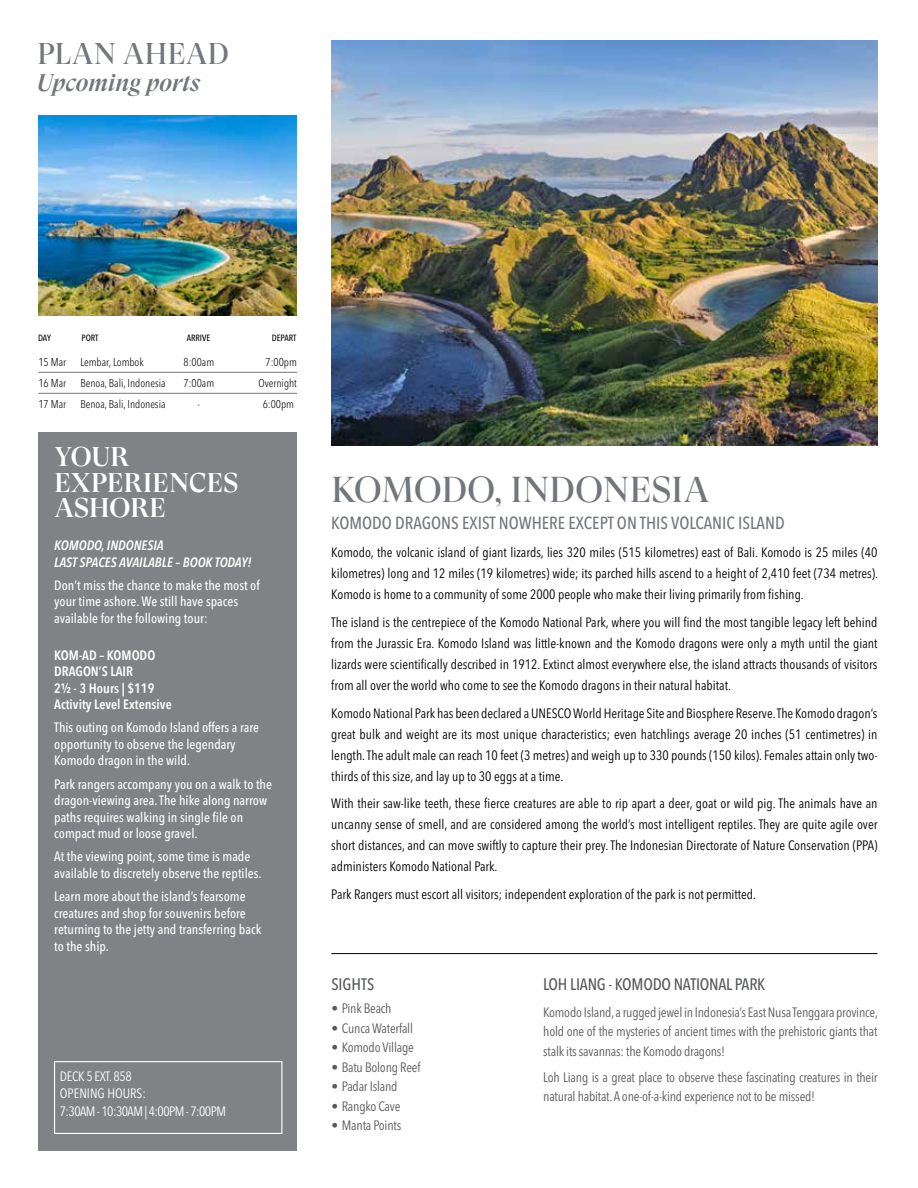
<style>
.page{position:relative;width:918px;height:1188px;background:#fff}
.page>*{position:absolute;margin:0;border:0;box-sizing:border-box;transform-origin:0 0}
.t1{font:36px "GT Super Display";letter-spacing:.01em;color:#73767b}
.t2{font:30px "GT Super Display";letter-spacing:.01em;color:#73767b}
.t3{font:500 27px/25.5px "GT Super Display";letter-spacing:.01em;color:#fff}
.t4{font:italic 500 24px "GT Super Display";color:#73767b}
.t5{font:500 condensed 17.4px "Avenir Next LT Pro";color:#73767b}
.t6{font:500 condensed 16.5px "Avenir Next LT Pro";letter-spacing:-.015em;color:#58595b}
.t7{font:condensed 13.5px/21px "Avenir Next LT Pro";color:#000;text-align:justify}
.t8{font:500 condensed 13.5px/16.5px "Avenir Next LT Pro";color:#fff}
.t9{font:condensed 13.5px/19.5px "Avenir Next LT Pro";letter-spacing:-.015em;color:#58595b;text-align:justify}
.t10{font:600 condensed 13.5px/16.5px "Avenir Next LT Pro";color:#fff}
.t11{font:condensed 13.5px/17.7px "Avenir Next LT Pro";letter-spacing:-.025em;color:#fff}
.t12{font:italic 600 condensed 13.5px/16.5px "Avenir Next LT Pro";color:#fff}
.t13{font:300 condensed 11.25px "Avenir Next LT Pro";color:#000}
.t14{font:500 condensed 9px "Avenir Next LT Pro";color:#000}
</style>
<div class="page">
<div style="left:38px;top:432px;width:259px;height:718px;background:#808285"></div>
<img style="left:38px;top:116px;width:259px;height:199px">
<div style="left:54px;top:1061px;width:228px;height:73px;border:1px solid #fff"></div>
<hr style="left:38px;top:372px;width:259px;height:1px;background:#74777c">
<hr style="left:38px;top:393px;width:259px;height:1px;background:#74777c">
<hr style="left:331px;top:953px;width:547px;height:1px;background:#000">
<img style="left:331px;top:40px;width:547px;height:406px">
<h2 class="t2" style="left:37px;top:38px;width:193px">PLAN AHEAD</h2>
<h3 class="t4" style="left:37px;top:70px;width:164px">Upcoming ports</h3>
<p class="t14" style="left:38px;top:332px;width:14px">DAY</p>
<p class="t14" style="left:81px;top:332px;width:19px">PORT</p>
<p class="t14" style="left:187px;top:332px;width:25px">ARRIVE</p>
<p class="t14" style="left:272px;top:332px;width:26px">DEPART</p>
<p class="t13" style="left:38px;top:355px;width:29px">15 Mar</p>
<p class="t13" style="left:80px;top:355px;width:65px">Lembar, Lombok</p>
<p class="t13" style="left:184px;top:355px;width:32px">8:00am</p>
<p class="t13" style="left:266px;top:355px;width:33px">7:00pm</p>
<p class="t13" style="left:38px;top:376px;width:29px">16 Mar</p>
<p class="t13" style="left:80px;top:376px;width:87px">Benoa, Bali, Indonesia</p>
<p class="t13" style="left:184px;top:376px;width:32px">7:00am</p>
<p class="t13" style="left:258px;top:376px;width:40px">Overnight</p>
<p class="t13" style="left:38px;top:397px;width:29px">17 Mar</p>
<p class="t13" style="left:80px;top:397px;width:87px">Benoa, Bali, Indonesia</p>
<p class="t13" style="left:198px;top:397px;width:4px">-</p>
<p class="t13" style="left:263px;top:397px;width:33px">6:00pm</p>
<h3 class="t3" style="left:54px;top:445px;width:185px">YOUR<br>EXPERIENCES<br>ASHORE</h3>
<p class="t12" style="left:54px;top:537px;width:199px">KOMODO, INDONESIA<br>LAST SPACES AVAILABLE – BOOK TODAY!</p>
<p class="t8" style="left:54px;top:577px;width:207px">Don’t miss the chance to make the most of your time ashore. We still have spaces available for the following tour:</p>
<p class="t10" style="left:54px;top:647px;width:119px">KOM-AD – KOMODO<br>DRAGON’S LAIR<br>2½ - 3 Hours | $119<br>Activity Level Extensive</p>
<p class="t8" style="left:54px;top:719px;width:206px">This outing on Komodo Island offers a rare opportunity to observe the legendary<br>Komodo dragon in the wild.</p>
<p class="t8" style="left:54px;top:776px;width:219px">Park rangers accompany you on a walk to the dragon-viewing area. The hike along narrow paths requires walking in single file on compact mud or loose gravel.</p>
<p class="t8" style="left:54px;top:848px;width:209px">At the viewing point, some time is made available to discretely observe the reptiles.</p>
<p class="t8" style="left:54px;top:888px;width:209px">Learn more about the island’s fearsome creatures and shop for souvenirs before returning to the jetty and transferring back to the ship.</p>
<p class="t11" style="left:60px;top:1067px;width:168px">DECK 5 EXT. 858<br>OPENING HOURS:<br>7:30AM - 10:30AM | 4:00PM - 7:00PM</p>
<h1 class="t1" style="left:331px;top:471px;width:379px">KOMODO, INDONESIA</h1>
<p class="t5" style="left:331px;top:513px;width:455px">KOMODO DRAGONS EXIST NOWHERE EXCEPT ON THIS VOLCANIC ISLAND</p>
<p class="t7" style="left:331px;top:542px;width:548px">Komodo, the volcanic island of giant lizards, lies 320 miles (515 kilometres) east of Bali. Komodo is 25 miles (40 kilometres) long and 12 miles (19 kilometres) wide; its parched hills ascend to a height of 2,410 feet (734 metres).<br>Komodo is home to a community of some 2000 people who make their living primarily from fishing.</p>
<p class="t7" style="left:331px;top:612px;width:548px">The island is the centrepiece of the Komodo National Park, where you will find the most tangible legacy left behind from the Jurassic Era. Komodo Island was little-known and the Komodo dragons were only a myth until the giant lizards were scientifically described in 1912. Extinct almost everywhere else, the island attracts thousands of visitors from all over the world who come to see the Komodo dragons in their natural habitat.</p>
<p class="t7" style="left:331px;top:702px;width:548px">Komodo National Park has been declared a UNESCO World Heritage Site and Biosphere Reserve. The Komodo dragon’s great bulk and weight are its most unique characteristics; even hatchlings average 20 inches (51 centimetres) in length. The adult male can reach 10 feet (3 metres) and weigh up to 330 pounds (150 kilos). Females attain only two&shy;thirds of this size, and lay up to 30 eggs at a time.</p>
<p class="t7" style="left:331px;top:793px;width:548px">With their saw-like teeth, these fierce creatures are able to rip apart a deer, goat or wild pig. The animals have an uncanny sense of smell, and are considered among the world’s most intelligent reptiles. They are quite agile over short distances, and can move swiftly to capture their prey. The Indonesian Directorate of Nature Conservation (PPA) administers Komodo National Park.</p>
<p class="t7" style="left:331px;top:884px;width:426px">Park Rangers must escort all visitors; independent exploration of the park is not permitted.</p>
<p class="t6" style="left:331px;top:974px;width:45px">SIGHTS</p>
<p class="t9" style="left:331px;top:999px;width:62px">• Pink Beach</p>
<p class="t9" style="left:331px;top:1018px;width:83px">• Cunca Waterfall</p>
<p class="t9" style="left:331px;top:1038px;width:84px">• Komodo Village</p>
<p class="t9" style="left:331px;top:1057px;width:91px">• Batu Bolong Reef</p>
<p class="t9" style="left:331px;top:1077px;width:68px">• Padar Island</p>
<p class="t9" style="left:331px;top:1096px;width:71px">• Rangko Cave</p>
<p class="t9" style="left:331px;top:1116px;width:71px">• Manta Points</p>
<p class="t6" style="left:543px;top:975px;width:224px">LOH LIANG - KOMODO NATIONAL PARK</p>
<p class="t9" style="left:543px;top:1002px;width:336px">Komodo Island, a rugged jewel in Indonesia’s East Nusa Tenggara province, hold one of the mysteries of ancient times with the prehistoric giants that stalk its savannas: the Komodo dragons!</p>
<p class="t9" style="left:543px;top:1067px;width:336px">Loh Liang is a great place to observe these fascinating creatures in their natural habitat. A one-of-a-kind experience not to be missed!</p>
</div>
